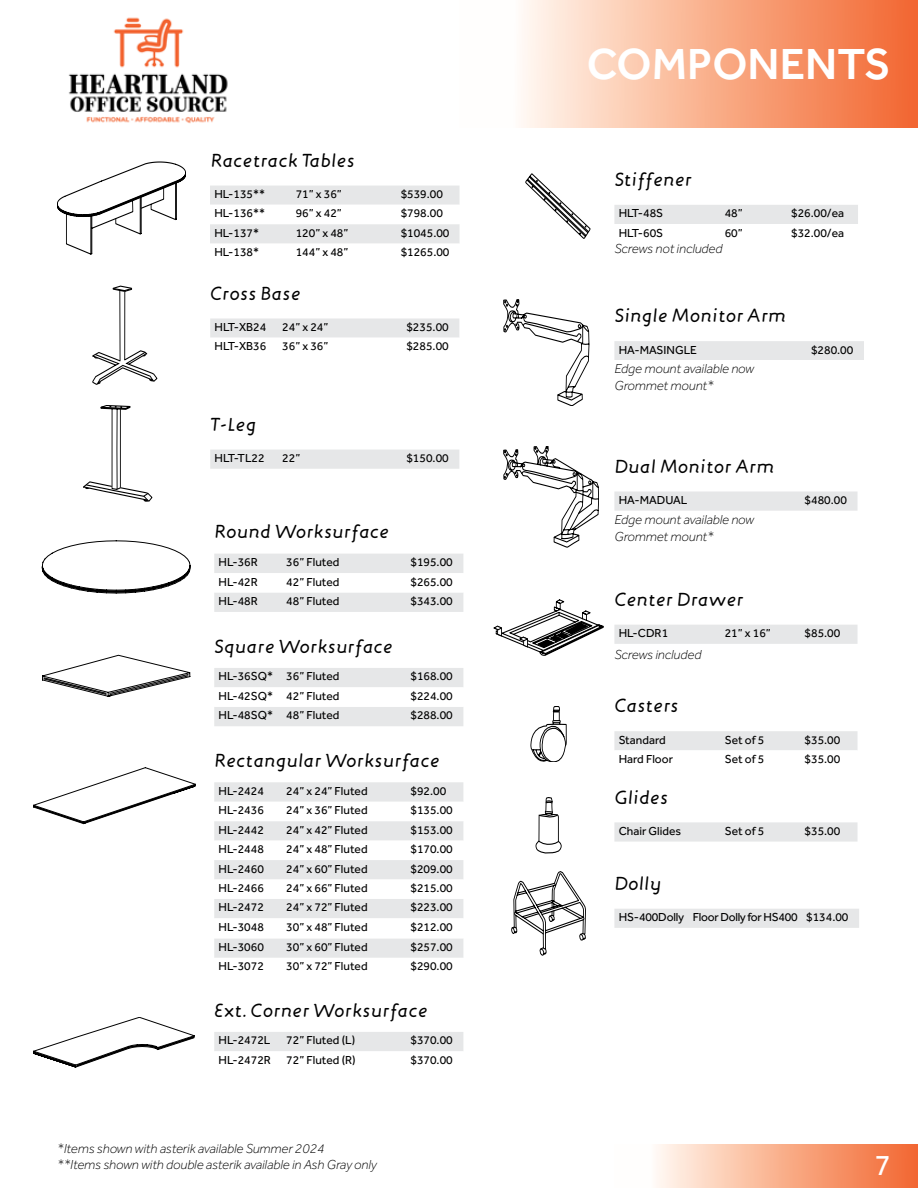
<style>
.page{position:relative;width:918px;height:1188px;background:#fff}
.page>*{position:absolute;margin:0;border:0;box-sizing:border-box;transform-origin:0 0}
.t1{font:500 45px "Effra";color:#fff}
.t2{font:30px "Effra";color:#fff}
.t3{font:18px "Engine Italic LF";color:#000}
.t4{font:italic 300 13.5px/16.5px "Effra";color:#000}
.t5{font:12px "Effra";color:#000}
.t6{font:12px "Effra";letter-spacing:-.02em;color:#000}
</style>
<div class="page">
<img style="left:68px;top:17px;width:160px;height:107px">
<div style="left:459px;top:0;width:459px;height:127px;background:linear-gradient(to right,#fff,#f2652b)"></div>
<div style="left:614px;top:1145px;width:304px;height:43px;background:linear-gradient(to right,#fff,#f3672d)"></div>
<svg style="left:214px;top:554px;width:249px;height:58px"></svg>
<svg style="left:214px;top:668px;width:249px;height:58px"></svg>
<div style="left:214px;top:782px;width:249px;height:20px;background:#e6e7e8"></div>
<svg style="left:214px;top:821px;width:249px;height:137px"></svg>
<div style="left:214px;top:1032px;width:249px;height:19px;background:#e6e7e8"></div>
<svg style="left:42px;top:541px;width:148px;height:52px"></svg>
<svg style="left:42px;top:655px;width:148px;height:42px"></svg>
<svg style="left:33px;top:767px;width:163px;height:57px"></svg>
<svg style="left:33px;top:1017px;width:162px;height:50px"></svg>
<svg style="left:210px;top:318px;width:249px;height:20px;background:#e7e8e9"></svg>
<div style="left:210px;top:450px;width:249px;height:19px;background:#e6e7e8"></div>
<div style="left:614px;top:341px;width:250px;height:19px;background:#e6e7e8"></div>
<div style="left:614px;top:491px;width:244px;height:20px;background:#e6e7e8"></div>
<div style="left:614px;top:625px;width:244px;height:19px;background:#e6e7e8"></div>
<div style="left:614px;top:731px;width:244px;height:19px;background:#e6e7e8"></div>
<svg style="left:614px;top:822px;width:244px;height:20px;background:#e7e8e8"></svg>
<div style="left:614px;top:909px;width:245px;height:19px;background:#e6e7e8"></div>
<div style="left:614px;top:205px;width:244px;height:19px;background:#e6e7e8"></div>
<svg style="left:93px;top:286px;width:64px;height:98px"></svg>
<svg style="left:504px;top:299px;width:85px;height:107px"></svg>
<svg style="left:504px;top:446px;width:95px;height:101px"></svg>
<svg style="left:494px;top:600px;width:109px;height:55px"></svg>
<svg style="left:531px;top:706px;width:35px;height:56px"></svg>
<svg style="left:536px;top:798px;width:25px;height:55px"></svg>
<svg style="left:512px;top:872px;width:74px;height:83px"></svg>
<svg style="left:83px;top:405px;width:69px;height:97px"></svg>
<svg style="left:526px;top:174px;width:64px;height:65px"></svg>
<svg style="left:210px;top:186px;width:250px;height:57px"></svg>
<svg style="left:57px;top:162px;width:129px;height:92px"></svg>
<h3 class="t3" style="left:210px;top:148px;width:146px">Racetrack Tables</h3>
<p class="t5" style="left:214px;top:187px;width:52px">HL-135**</p>
<p class="t5" style="left:296px;top:187px;width:48px">71” x 36”</p>
<p class="t5" style="left:401px;top:187px;width:44px">$539.00</p>
<p class="t5" style="left:214px;top:206px;width:52px">HL-136**</p>
<p class="t5" style="left:296px;top:206px;width:48px">96” x 42”</p>
<p class="t5" style="left:401px;top:206px;width:44px">$798.00</p>
<p class="t5" style="left:214px;top:226px;width:46px">HL-137*</p>
<p class="t5" style="left:296px;top:226px;width:54px">120” x 48”</p>
<p class="t5" style="left:401px;top:226px;width:50px">$1045.00</p>
<p class="t5" style="left:214px;top:245px;width:46px">HL-138*</p>
<p class="t5" style="left:296px;top:245px;width:54px">144” x 48”</p>
<p class="t5" style="left:401px;top:245px;width:50px">$1265.00</p>
<h3 class="t3" style="left:210px;top:281px;width:92px">Cross Base</h3>
<p class="t5" style="left:215px;top:320px;width:53px">HLT-XB24</p>
<p class="t5" style="left:282px;top:320px;width:48px">24” x 24”</p>
<p class="t5" style="left:406px;top:320px;width:44px">$235.00</p>
<p class="t5" style="left:215px;top:339px;width:53px">HLT-XB36</p>
<p class="t5" style="left:282px;top:339px;width:48px">36” x 36”</p>
<p class="t5" style="left:406px;top:339px;width:44px">$285.00</p>
<h3 class="t3" style="left:210px;top:412px;width:48px">T-Leg</h3>
<p class="t5" style="left:215px;top:451px;width:52px">HLT-TL22</p>
<p class="t5" style="left:282px;top:451px;width:19px">22”</p>
<p class="t5" style="left:406px;top:451px;width:44px">$150.00</p>
<h3 class="t3" style="left:214px;top:519px;width:177px">Round Worksurface</h3>
<p class="t5" style="left:219px;top:555px;width:41px">HL-36R</p>
<p class="t5" style="left:286px;top:555px;width:55px">36” Fluted</p>
<p class="t5" style="left:410px;top:555px;width:44px">$195.00</p>
<p class="t5" style="left:219px;top:575px;width:41px">HL-42R</p>
<p class="t5" style="left:286px;top:575px;width:55px">42” Fluted</p>
<p class="t5" style="left:410px;top:575px;width:44px">$265.00</p>
<p class="t5" style="left:219px;top:594px;width:41px">HL-48R</p>
<p class="t5" style="left:286px;top:594px;width:55px">48” Fluted</p>
<p class="t5" style="left:410px;top:594px;width:44px">$343.00</p>
<h3 class="t3" style="left:214px;top:634px;width:180px">Square Worksurface</h3>
<p class="t5" style="left:219px;top:669px;width:122px">HL-36SQ* 36” Fluted</p>
<p class="t5" style="left:410px;top:669px;width:44px">$168.00</p>
<p class="t5" style="left:219px;top:689px;width:122px">HL-42SQ* 42” Fluted</p>
<p class="t5" style="left:410px;top:689px;width:44px">$224.00</p>
<p class="t5" style="left:219px;top:708px;width:122px">HL-48SQ* 48” Fluted</p>
<p class="t5" style="left:410px;top:708px;width:44px">$288.00</p>
<h3 class="t3" style="left:214px;top:748px;width:227px">Rectangular Worksurface</h3>
<p class="t5" style="left:219px;top:784px;width:47px">HL-2424</p>
<p class="t5" style="left:286px;top:784px;width:83px">24” x 24” Fluted</p>
<p class="t5" style="left:410px;top:784px;width:37px">$92.00</p>
<p class="t5" style="left:219px;top:803px;width:47px">HL-2436</p>
<p class="t5" style="left:286px;top:803px;width:83px">24” x 36” Fluted</p>
<p class="t5" style="left:410px;top:803px;width:44px">$135.00</p>
<p class="t5" style="left:219px;top:823px;width:47px">HL-2442</p>
<p class="t5" style="left:286px;top:823px;width:83px">24” x 42” Fluted</p>
<p class="t5" style="left:410px;top:823px;width:44px">$153.00</p>
<p class="t5" style="left:219px;top:842px;width:47px">HL-2448</p>
<p class="t5" style="left:286px;top:842px;width:83px">24” x 48” Fluted</p>
<p class="t5" style="left:410px;top:842px;width:44px">$170.00</p>
<p class="t5" style="left:219px;top:862px;width:47px">HL-2460</p>
<p class="t5" style="left:286px;top:862px;width:83px">24” x 60” Fluted</p>
<p class="t5" style="left:410px;top:862px;width:44px">$209.00</p>
<p class="t5" style="left:219px;top:881px;width:47px">HL-2466</p>
<p class="t5" style="left:286px;top:881px;width:83px">24” x 66” Fluted</p>
<p class="t5" style="left:410px;top:881px;width:44px">$215.00</p>
<p class="t5" style="left:219px;top:900px;width:47px">HL-2472</p>
<p class="t5" style="left:286px;top:900px;width:83px">24” x 72” Fluted</p>
<p class="t5" style="left:410px;top:900px;width:44px">$223.00</p>
<p class="t5" style="left:219px;top:920px;width:47px">HL-3048</p>
<p class="t5" style="left:286px;top:920px;width:83px">30” x 48” Fluted</p>
<p class="t5" style="left:410px;top:920px;width:44px">$212.00</p>
<p class="t5" style="left:219px;top:940px;width:47px">HL-3060</p>
<p class="t5" style="left:286px;top:940px;width:83px">30” x 60” Fluted</p>
<p class="t5" style="left:410px;top:940px;width:44px">$257.00</p>
<p class="t5" style="left:219px;top:959px;width:47px">HL-3072</p>
<p class="t5" style="left:286px;top:959px;width:83px">30” x 72” Fluted</p>
<p class="t5" style="left:410px;top:959px;width:44px">$290.00</p>
<h3 class="t3" style="left:214px;top:998px;width:215px">Ext. Corner Worksurface</h3>
<p class="t5" style="left:219px;top:1033px;width:53px">HL-2472L</p>
<p class="t5" style="left:286px;top:1033px;width:70px">72” Fluted (L)</p>
<p class="t5" style="left:410px;top:1033px;width:44px">$370.00</p>
<p class="t5" style="left:219px;top:1053px;width:54px">HL-2472R</p>
<p class="t5" style="left:286px;top:1053px;width:71px">72” Fluted (R)</p>
<p class="t5" style="left:410px;top:1053px;width:44px">$370.00</p>
<p class="t4" style="left:57px;top:1140px;width:321px">*Items shown with asterik available Summer 2024<br>**Items shown with double asterik available in Ash Gray only</p>
<h1 class="t1" style="left:587px;top:37px;width:306px">COMPONENTS</h1>
<h3 class="t3" style="left:614px;top:167px;width:79px">Stiffener</h3>
<p class="t5" style="left:619px;top:206px;width:46px">HLT-48S</p>
<p class="t5" style="left:725px;top:206px;width:19px">48”</p>
<p class="t5" style="left:791px;top:206px;width:55px">$26.00/ea</p>
<p class="t5" style="left:619px;top:226px;width:46px">HLT-60S</p>
<p class="t5" style="left:725px;top:226px;width:19px">60”</p>
<p class="t5" style="left:791px;top:226px;width:55px">$32.00/ea</p>
<p class="t4" style="left:614px;top:240px;width:110px">Screws not included</p>
<h3 class="t3" style="left:614px;top:303px;width:173px">Single Monitor Arm</h3>
<p class="t5" style="left:619px;top:343px;width:80px">HA-MASINGLE</p>
<p class="t5" style="left:811px;top:343px;width:44px">$280.00</p>
<p class="t4" style="left:614px;top:361px;width:141px">Edge mount available now<br>Grommet mount*</p>
<h3 class="t3" style="left:614px;top:454px;width:162px">Dual Monitor Arm</h3>
<p class="t5" style="left:619px;top:493px;width:70px">HA-MADUAL</p>
<p class="t5" style="left:805px;top:493px;width:44px">$480.00</p>
<p class="t4" style="left:614px;top:511px;width:141px">Edge mount available now<br>Grommet mount*</p>
<h3 class="t3" style="left:614px;top:587px;width:131px">Center Drawer</h3>
<p class="t5" style="left:619px;top:626px;width:51px">HL-CDR1</p>
<p class="t5" style="left:725px;top:626px;width:48px">21” x 16”</p>
<p class="t5" style="left:805px;top:626px;width:37px">$85.00</p>
<p class="t4" style="left:614px;top:646px;width:88px">Screws included</p>
<h3 class="t3" style="left:614px;top:693px;width:66px">Casters</h3>
<p class="t5" style="left:619px;top:733px;width:48px">Standard</p>
<p class="t5" style="left:725px;top:733px;width:41px">Set of 5</p>
<p class="t5" style="left:805px;top:733px;width:37px">$35.00</p>
<p class="t5" style="left:619px;top:752px;width:56px">Hard Floor</p>
<p class="t5" style="left:725px;top:752px;width:41px">Set of 5</p>
<p class="t5" style="left:805px;top:752px;width:37px">$35.00</p>
<h3 class="t3" style="left:614px;top:785px;width:55px">Glides</h3>
<p class="t5" style="left:619px;top:824px;width:64px">Chair Glides</p>
<p class="t5" style="left:725px;top:824px;width:41px">Set of 5</p>
<p class="t5" style="left:805px;top:824px;width:37px">$35.00</p>
<h3 class="t3" style="left:614px;top:871px;width:49px">Dolly</h3>
<p class="t6" style="left:619px;top:910px;width:231px">HS-400Dolly Floor Dolly for HS400 $134.00</p>
<h2 class="t2" style="left:875px;top:1147px;width:18px">7</h2>
</div>
